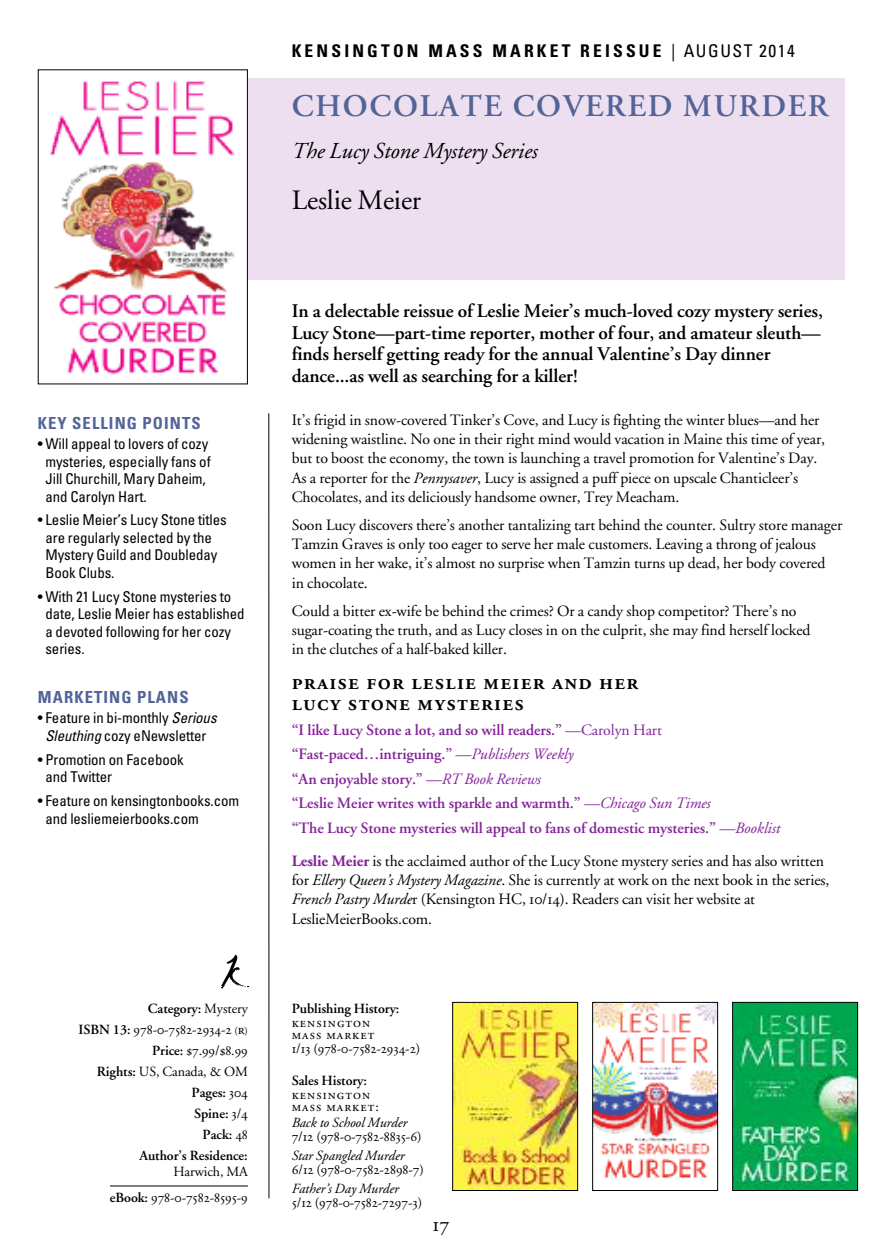
<style>
.page{position:relative;width:882px;height:1260px;background:#fff}
.page>*{position:absolute;margin:0;border:0;box-sizing:border-box;transform-origin:0 0}
.t1{font:600 31.5px "Adobe Garamond";letter-spacing:.055em;color:#536498}
.t2{font:28px "Adobe Garamond";letter-spacing:-.005em;color:#000}
.t3{font:22.75px/21px "Adobe Garamond Semibold SC";letter-spacing:.055em;color:#000}
.t4{font:italic 22.75px "Adobe Garamond";letter-spacing:-.005em;color:#000}
.t5{font:21px "Adobe Garamond Regular SC";color:#000}
.t6{font:600 19.25px/21.9px "Adobe Garamond";letter-spacing:-.005em;color:#000}
.t7{font:700 condensed 17.5px "Univers";letter-spacing:.18em;color:#000}
.t8{font:700 condensed 16.62px "Univers";letter-spacing:.065em;color:#536498}
.t9{font:15.75px/19.2px "Adobe Garamond";letter-spacing:-.005em;color:#000}
.t10{font:600 15.75px/24.5px "Adobe Garamond";letter-spacing:-.005em;color:#842299}
.t11{font:condensed 14.88px/17.5px "Univers";letter-spacing:-.005em;color:#000}
.t12{font:14px/21px "Adobe Garamond Regular SC";letter-spacing:-.005em;color:#000;text-align:right}
.t13{font:600 14px/21px "Adobe Garamond";letter-spacing:-.005em;color:#000;text-align:right}
.t14{font:italic 14px "Adobe Garamond";letter-spacing:-.005em;color:#000}
.t15{font:14px/12.2px "Adobe Garamond Regular SC";letter-spacing:.075em;color:#000}
.t16{font:14px "Adobe Garamond";letter-spacing:-.005em;color:#000}
.s1{font-style:italic}
.s2{font-weight:400}
.s3{font-family:"Adobe Garamond";font-weight:600}
.s4{font-size:10.5px}
.s5{font-family:"Adobe Garamond Regular SC";font-weight:400}
.s6{font-weight:400;font-style:italic}
.s7{font-weight:700;color:#842299}
.s8{font-family:"Adobe Garamond Regular SC"}
</style>
<div class="page">
<div style="left:226px;top:78px;width:618px;height:202px;background:#eddef0"></div>
<hr style="left:268px;top:413px;width:1px;height:785px;background:#000">
<svg style="left:221px;top:955px;width:28px;height:34px"></svg>
<hr style="left:110px;top:1186px;width:138px;height:1px;background:#000">
<img style="left:50px;top:78px;width:196px;height:297px">
<div style="left:38px;top:69px;width:210px;height:315px;border:1px solid #000"></div>
<img style="left:454px;top:1004px;width:122px;height:185px">
<div style="left:452px;top:1002px;width:126px;height:189px;border:1px solid #000"></div>
<img style="left:594px;top:1004px;width:122px;height:175px">
<div style="left:592px;top:1002px;width:126px;height:189px;border:1px solid #000"></div>
<img style="left:734px;top:1004px;width:122px;height:185px">
<div style="left:732px;top:1002px;width:126px;height:189px;border:1px solid #000"></div>
<p class="t8" style="left:38px;top:417px;width:164px">KEY SELLING POINTS</p>
<p class="t11" style="left:45px;top:436px;width:167px;text-indent:-8px">• Will appeal to lovers of cozy mysteries, especially fans of<br>Jill Churchill, Mary Daheim, and Carolyn Hart.</p>
<p class="t11" style="left:45px;top:513px;width:183px;text-indent:-8px">• Leslie Meier’s Lucy Stone titles are regularly selected by the<br>Mystery Guild and Doubleday<br>Book Clubs.</p>
<p class="t11" style="left:45px;top:589px;width:201px;text-indent:-8px">• With 21 Lucy Stone mysteries to date, Leslie Meier has established a devoted following for her cozy series.</p>
<p class="t8" style="left:38px;top:691px;width:152px">MARKETING PLANS</p>
<p class="t11" style="left:38px;top:711px;width:180px;text-align:center">• Feature in bi-monthly <span class="s1">Serious<br>Sleuthing</span> cozy eNewsletter</p>
<p class="t11" style="left:45px;top:752px;width:140px;text-indent:-8px">• Promotion on Facebook and Twitter</p>
<p class="t11" style="left:45px;top:793px;width:195px;text-indent:-8px">• Feature on kensingtonbooks.com and lesliemeierbooks.com</p>
<p class="t13" style="left:148px;top:999px;width:101px">Category: <span class="s2">Mystery</span></p>
<p class="t12" style="left:79px;top:1020px;width:171px"><span class="s3">ISBN 13:</span> 978-0-7582-2934-2 <span class="s4">(</span>r<span class="s4">)<br></span><span class="s3">Price:</span> $7.99/$8.99</p>
<p class="t13" style="left:97px;top:1062px;width:153px">Rights: <span class="s2">US, Canada, &amp; OM<br></span>Pages: <span class="s5">304<br></span>Spine: <span class="s5">3/4<br></span>Pack: <span class="s5">48<br></span>Author’s Residence:</p>
<p class="t16" style="left:173px;top:1166px;width:76px">Harwich, MA</p>
<p class="t12" style="left:110px;top:1189px;width:139px"><span class="s3">eBook:</span> 978-0-7582-8595-9</p>
<p class="t7" style="left:292px;top:44px;width:505px">KENSINGTON MASS MARKET REISSUE <span class="s2">| AUGUST 2014</span></p>
<h1 class="t1" style="left:292px;top:94px;width:538px">CHOCOLATE COVERED MURDER</h1>
<h3 class="t4" style="left:292px;top:142px;width:248px">The Lucy Stone Mystery Series</h3>
<h2 class="t2" style="left:292px;top:188px;width:131px">Leslie Meier</h2>
<p class="t6" style="left:292px;top:301px;width:533px">In a delectable reissue of Leslie Meier’s much-loved cozy mystery series, Lucy Stone—part-time reporter, mother of four, and amateur sleuth— finds herself getting ready for the annual Valentine’s Day dinner dance...as well as searching for a killer!</p>
<p class="t9" style="left:292px;top:412px;width:535px">It’s frigid in snow-covered Tinker’s Cove, and Lucy is fighting the winter blues—and her widening waistline. No one in their right mind would vacation in Maine this time of year, but to boost the economy, the town is launching a travel promotion for Valentine’s Day.<br>As a reporter for the <span class="s1">Pennysaver</span>, Lucy is assigned a puff piece on upscale Chanticleer’s Chocolates, and its deliciously handsome owner, Trey Meacham.</p>
<p class="t9" style="left:292px;top:517px;width:552px">Soon Lucy discovers there’s another tantalizing tart behind the counter. Sultry store manager Tamzin Graves is only too eager to serve her male customers. Leaving a throng of jealous women in her wake, it’s almost no surprise when Tamzin turns up dead, her body covered<br>in chocolate.</p>
<p class="t9" style="left:292px;top:602px;width:520px">Could a bitter ex-wife be behind the crimes? Or a candy shop competitor? There’s no sugar-coating the truth, and as Lucy closes in on the culprit, she may find herself locked in the clutches of a half-baked killer.</p>
<h3 class="t3" style="left:292px;top:673px;width:348px">praise for leslie meier and her lucy stone mysteries</h3>
<p class="t10" style="left:292px;top:719px;width:490px">“I like Lucy Stone a lot, and so will readers.” <span class="s2">—Carolyn Hart </span>“Fast-paced…intriguing.” <span class="s6">—Publishers Weekly<br></span>“An enjoyable story.” <span class="s6">—RT Book Reviews<br></span>“Leslie Meier writes with sparkle and warmth.” <span class="s6">—Chicago Sun Times<br></span>“The Lucy Stone mysteries will appeal to fans of domestic mysteries.” <span class="s6">—Booklist</span></p>
<p class="t9" style="left:292px;top:853px;width:539px"><span class="s7">Leslie Meier</span> is the acclaimed author of the Lucy Stone mystery series and has also written for <span class="s1">Ellery Queen’s Mystery Magazine</span>. She is currently at work on the next book in the series, <span class="s1">French Pastry Murde</span>r (Kensington HC, <span class="s8">10/14</span>). Readers can visit her website at LeslieMeierBooks.com.</p>
<p class="t13" style="left:292px;top:999px;width:109px">Publishing History:</p>
<p class="t15" style="left:292px;top:1018px;width:84px">kensington mass market</p>
<p class="t12" style="left:292px;top:1039px;width:130px">1/13 (978-0-7582-2934-2)</p>
<p class="t13" style="left:292px;top:1071px;width:77px">Sales History:</p>
<p class="t15" style="left:292px;top:1089px;width:89px">kensington mass market:</p>
<p class="t14" style="left:292px;top:1117px;width:117px">Back to School Murder</p>
<p class="t12" style="left:292px;top:1127px;width:131px">7/12 (978-0-7582-8835-6)</p>
<p class="t14" style="left:292px;top:1150px;width:114px">Star Spangled Murder</p>
<p class="t12" style="left:292px;top:1160px;width:134px">6/12 (978-0-7582-2898-7)</p>
<p class="t14" style="left:292px;top:1183px;width:109px">Father’s Day Murder</p>
<p class="t12" style="left:292px;top:1194px;width:132px">5/12 (978-0-7582-7297-3)</p>
<h3 class="t5" style="left:433px;top:1216px;width:18px">17</h3>
</div>
